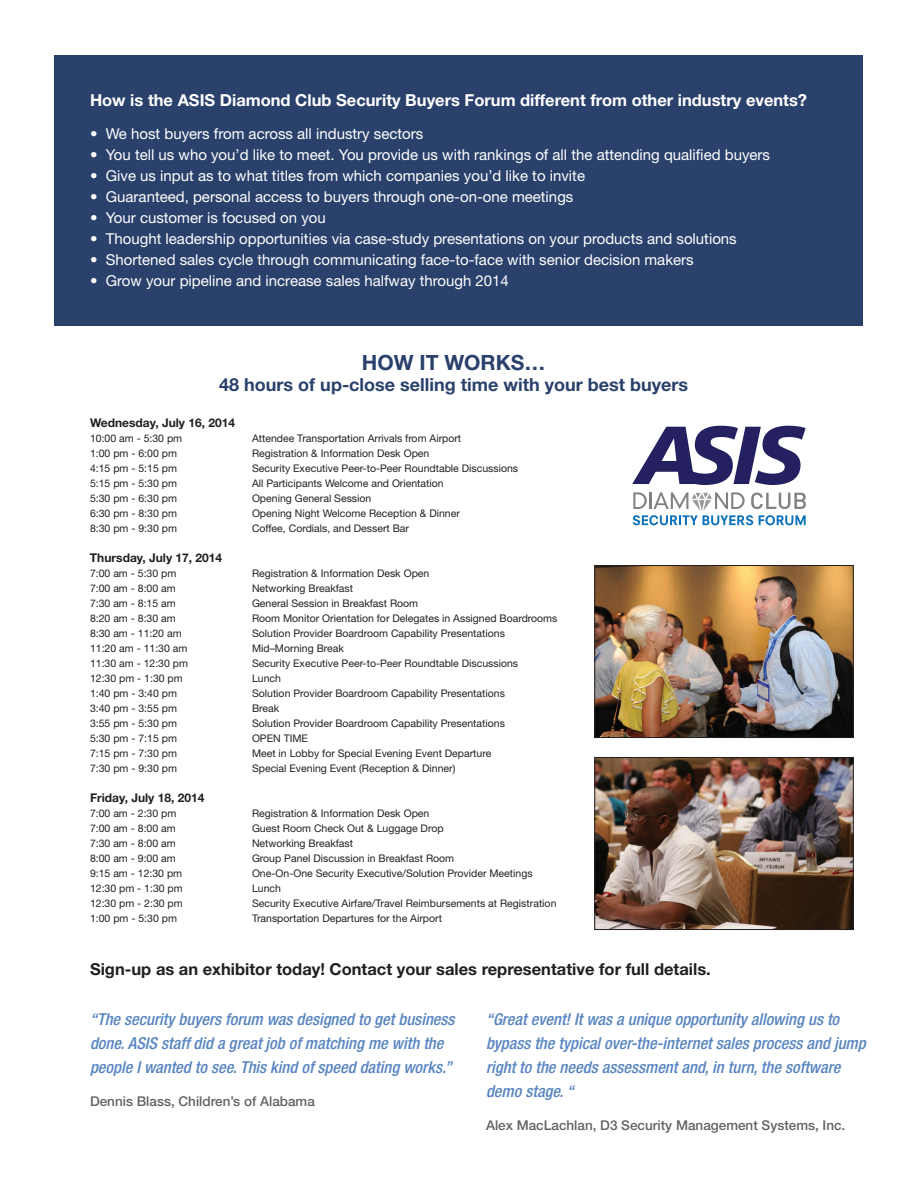
<style>
.page{position:relative;width:918px;height:1188px;background:#fff}
.page>*{position:absolute;margin:0;border:0;box-sizing:border-box;transform-origin:0 0}
.t1{font:700 21px "Helvetica Neue";color:#2a416c}
.t2{font:700 18px "Helvetica Neue";color:#2a416c}
.t3{font:italic 500 condensed 16.5px/24px "Helvetica Neue";color:#5785c1}
.t4{font:700 16.5px "Helvetica Neue";color:#fff}
.t5{font:700 16.5px "Helvetica Neue";color:#231f20}
.t6{font:15px "Helvetica Neue";color:#fff}
.t7{font:500 13.5px "Helvetica Neue";color:#636366}
.t8{font:700 12px "Helvetica Neue";color:#231f20}
.t9{font:10.5px "Helvetica Neue";color:#231f20}
</style>
<div class="page">
<div style="left:55px;top:55px;width:808px;height:271px;background:#2a416c"></div>
<svg style="left:632px;top:426px;width:174px;height:59px"></svg>
<svg style="left:633px;top:492px;width:173px;height:33px"></svg>
<img style="left:597px;top:567px;width:254px;height:169px">
<div style="left:595px;top:565px;width:258px;height:173px;border:1px solid #231f20"></div>
<img style="left:597px;top:759px;width:254px;height:169px">
<div style="left:595px;top:757px;width:258px;height:173px;border:1px solid #231f20"></div>
<h3 class="t4" style="left:90px;top:90px;width:719px">How is the ASIS Diamond Club Security Buyers Forum different from other industry events?</h3>
<h3 class="t6" style="left:90px;top:125px;width:335px">• We host buyers from across all industry sectors</h3>
<h3 class="t6" style="left:90px;top:146px;width:682px">• You tell us who you’d like to meet. You provide us with rankings of all the attending qualified buyers</h3>
<h3 class="t6" style="left:90px;top:167px;width:497px">• Give us input as to what titles from which companies you’d like to invite</h3>
<h3 class="t6" style="left:90px;top:188px;width:485px">• Guaranteed, personal access to buyers through one-on-one meetings</h3>
<h3 class="t6" style="left:90px;top:209px;width:237px">• Your customer is focused on you</h3>
<h3 class="t6" style="left:90px;top:230px;width:648px">• Thought leadership opportunities via case-study presentations on your products and solutions</h3>
<h3 class="t6" style="left:90px;top:251px;width:605px">• Shortened sales cycle through communicating face-to-face with senior decision makers</h3>
<h3 class="t6" style="left:90px;top:272px;width:420px">• Grow your pipeline and increase sales halfway through 2014</h3>
<h1 class="t1" style="left:362px;top:349px;width:185px">HOW IT WORKS…</h1>
<h2 class="t2" style="left:219px;top:373px;width:470px">48 hours of up-close selling time with your best buyers</h2>
<p class="t8" style="left:90px;top:415px;width:147px">Wednesday, July 16, 2014</p>
<p class="t9" style="left:90px;top:432px;width:94px">10:00 am - 5:30 pm</p>
<p class="t9" style="left:252px;top:432px;width:211px">Attendee Transportation Arrivals from Airport</p>
<p class="t9" style="left:90px;top:447px;width:88px">1:00 pm - 6:00 pm</p>
<p class="t9" style="left:252px;top:447px;width:179px">Registration &amp; Information Desk Open</p>
<p class="t9" style="left:90px;top:462px;width:88px">4:15 pm - 5:15 pm</p>
<p class="t9" style="left:252px;top:462px;width:268px">Security Executive Peer-to-Peer Roundtable Discussions</p>
<p class="t9" style="left:90px;top:477px;width:88px">5:15 pm - 5:30 pm</p>
<p class="t9" style="left:252px;top:477px;width:193px">All Participants Welcome and Orientation</p>
<p class="t9" style="left:90px;top:492px;width:88px">5:30 pm - 6:30 pm</p>
<p class="t9" style="left:252px;top:492px;width:121px">Opening General Session</p>
<p class="t9" style="left:90px;top:507px;width:88px">6:30 pm - 8:30 pm</p>
<p class="t9" style="left:252px;top:507px;width:209px">Opening Night Welcome Reception &amp; Dinner</p>
<p class="t9" style="left:90px;top:522px;width:88px">8:30 pm - 9:30 pm</p>
<p class="t9" style="left:252px;top:522px;width:159px">Coffee, Cordials, and Dessert Bar</p>
<p class="t8" style="left:90px;top:550px;width:134px">Thursday, July 17, 2014</p>
<p class="t9" style="left:90px;top:567px;width:88px">7:00 am - 5:30 pm</p>
<p class="t9" style="left:252px;top:567px;width:179px">Registration &amp; Information Desk Open</p>
<p class="t9" style="left:90px;top:582px;width:87px">7:00 am - 8:00 am</p>
<p class="t9" style="left:252px;top:582px;width:103px">Networking Breakfast</p>
<p class="t9" style="left:90px;top:597px;width:87px">7:30 am - 8:15 am</p>
<p class="t9" style="left:252px;top:597px;width:168px">General Session in Breakfast Room</p>
<p class="t9" style="left:90px;top:612px;width:87px">8:20 am - 8:30 am</p>
<p class="t9" style="left:252px;top:612px;width:307px">Room Monitor Orientation for Delegates in Assigned Boardrooms</p>
<p class="t9" style="left:90px;top:627px;width:93px">8:30 am - 11:20 am</p>
<p class="t9" style="left:252px;top:627px;width:255px">Solution Provider Boardroom Capability Presentations</p>
<p class="t9" style="left:90px;top:642px;width:99px">11:20 am - 11:30 am</p>
<p class="t9" style="left:252px;top:642px;width:93px">Mid–Morning Break</p>
<p class="t9" style="left:90px;top:657px;width:100px">11:30 am - 12:30 pm</p>
<p class="t9" style="left:252px;top:657px;width:268px">Security Executive Peer-to-Peer Roundtable Discussions</p>
<p class="t9" style="left:90px;top:672px;width:94px">12:30 pm - 1:30 pm</p>
<p class="t9" style="left:252px;top:672px;width:30px">Lunch</p>
<p class="t9" style="left:90px;top:687px;width:88px">1:40 pm - 3:40 pm</p>
<p class="t9" style="left:252px;top:687px;width:255px">Solution Provider Boardroom Capability Presentations</p>
<p class="t9" style="left:90px;top:702px;width:88px">3:40 pm - 3:55 pm</p>
<p class="t9" style="left:252px;top:702px;width:29px">Break</p>
<p class="t9" style="left:90px;top:717px;width:88px">3:55 pm - 5:30 pm</p>
<p class="t9" style="left:252px;top:717px;width:255px">Solution Provider Boardroom Capability Presentations</p>
<p class="t9" style="left:90px;top:732px;width:88px">5:30 pm - 7:15 pm</p>
<p class="t9" style="left:252px;top:732px;width:58px">OPEN TIME</p>
<p class="t9" style="left:90px;top:747px;width:88px">7:15 pm - 7:30 pm</p>
<p class="t9" style="left:252px;top:747px;width:241px">Meet in Lobby for Special Evening Event Departure</p>
<p class="t9" style="left:90px;top:762px;width:88px">7:30 pm - 9:30 pm</p>
<p class="t9" style="left:252px;top:762px;width:205px">Special Evening Event (Reception &amp; Dinner)</p>
<p class="t8" style="left:90px;top:790px;width:116px">Friday, July 18, 2014</p>
<p class="t9" style="left:90px;top:807px;width:88px">7:00 am - 2:30 pm</p>
<p class="t9" style="left:252px;top:807px;width:179px">Registration &amp; Information Desk Open</p>
<p class="t9" style="left:90px;top:822px;width:87px">7:00 am - 8:00 am</p>
<p class="t9" style="left:252px;top:822px;width:193px">Guest Room Check Out &amp; Luggage Drop</p>
<p class="t9" style="left:90px;top:837px;width:87px">7:30 am - 8:00 am</p>
<p class="t9" style="left:252px;top:837px;width:103px">Networking Breakfast</p>
<p class="t9" style="left:90px;top:852px;width:87px">8:00 am - 9:00 am</p>
<p class="t9" style="left:252px;top:852px;width:204px">Group Panel Discussion in Breakfast Room</p>
<p class="t9" style="left:90px;top:867px;width:94px">9:15 am - 12:30 pm</p>
<p class="t9" style="left:252px;top:867px;width:282px">One-On-One Security Executive/Solution Provider Meetings</p>
<p class="t9" style="left:90px;top:882px;width:94px">12:30 pm - 1:30 pm</p>
<p class="t9" style="left:252px;top:882px;width:30px">Lunch</p>
<p class="t9" style="left:90px;top:897px;width:94px">12:30 pm - 2:30 pm</p>
<p class="t9" style="left:252px;top:897px;width:306px">Security Executive Airfare/Travel Reimbursements at Registration</p>
<p class="t9" style="left:90px;top:912px;width:88px">1:00 pm - 5:30 pm</p>
<p class="t9" style="left:252px;top:912px;width:191px">Transportation Departures for the Airport</p>
<h3 class="t5" style="left:90px;top:959px;width:622px">Sign-up as an exhibitor today! Contact your sales representative for full details.</h3>
<h3 class="t3" style="left:90px;top:1007px;width:366px">“The security buyers forum was designed to get business done. ASIS staff did a great job of matching me with the people I wanted to see. This kind of speed dating works.”</h3>
<p class="t7" style="left:90px;top:1093px;width:226px">Dennis Blass, Children’s of Alabama</p>
<h3 class="t3" style="left:486px;top:1007px;width:381px">“Great event! It was a unique opportunity allowing us to bypass the typical over-the-internet sales process and jump right to the needs assessment and, in turn, the software demo stage. “</h3>
<p class="t7" style="left:486px;top:1117px;width:361px">Alex MacLachlan, D3 Security Management Systems, Inc.</p>
</div>
